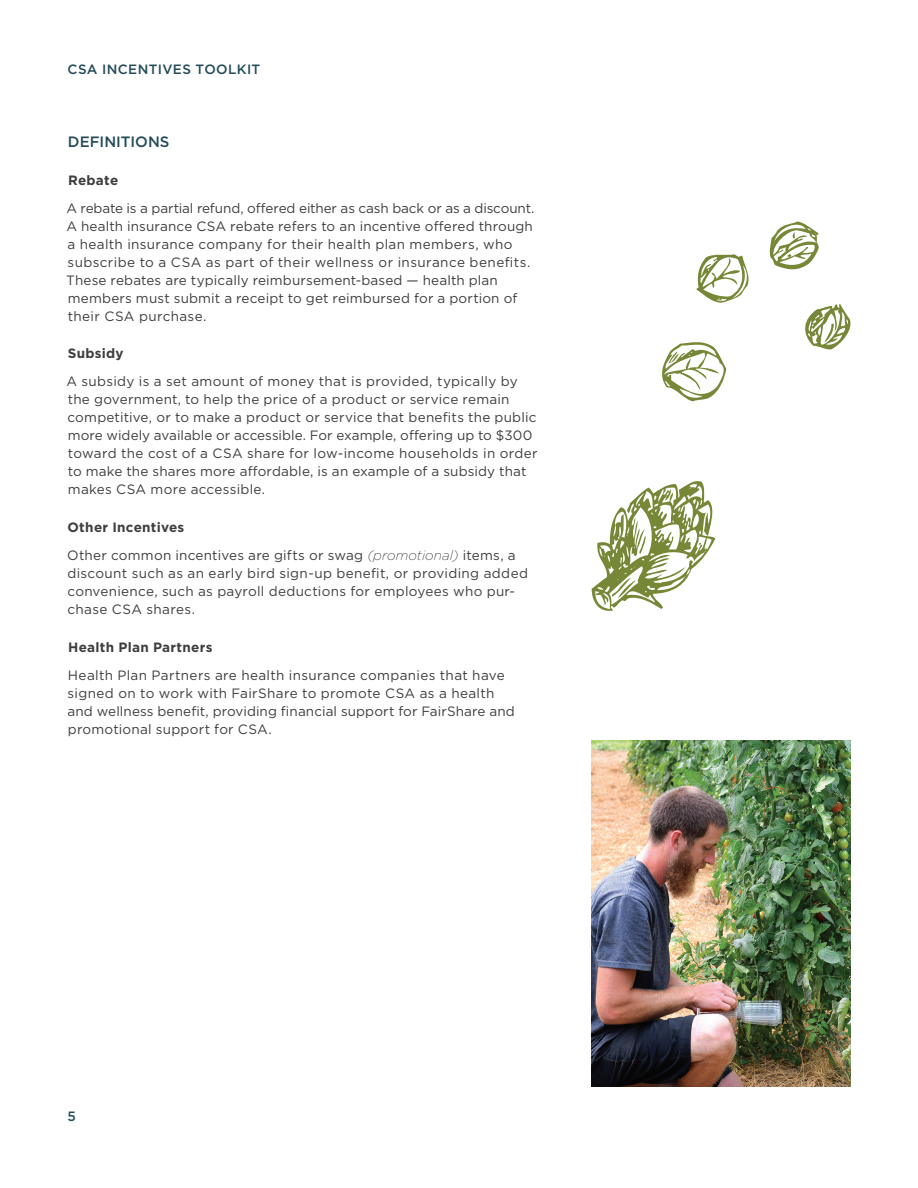
<style>
.page{position:relative;width:918px;height:1188px;background:#fff}
.page>*{position:absolute;margin:0;border:0;box-sizing:border-box;transform-origin:0 0}
.t1{font:500 15px "Gotham";letter-spacing:.005em;color:#234b59}
.t2{font:13.5px/18px "Gotham";letter-spacing:.015em;color:#3e3e3f}
.t3{font:700 13.5px "Gotham";letter-spacing:.02em;color:#3e3e3f}
.t4{font:500 13.5px "Gotham";letter-spacing:.03em;color:#234b59}
.s1{font-weight:700}
.s2{font-weight:200;font-style:italic;color:#231f20}
</style>
<div class="page">
<img style="left:592px;top:741px;width:258px;height:346px">
<svg style="left:769px;top:221px;width:50px;height:49px"></svg>
<svg style="left:805px;top:304px;width:46px;height:46px"></svg>
<svg style="left:697px;top:254px;width:52px;height:49px"></svg>
<svg style="left:662px;top:342px;width:65px;height:60px"></svg>
<svg style="left:592px;top:481px;width:124px;height:130px"></svg>
<p class="t4" style="left:68px;top:61px;width:194px">CSA INCENTIVES TOOLKIT</p>
<p class="t1" style="left:68px;top:132px;width:103px">DEFINITIONS</p>
<p class="t3" style="left:68px;top:171px;width:52px">Rebate</p>
<p class="t2" style="left:66px;top:199px;width:470px">A rebate is a partial refund, offered either as cash back or as a discount.<br>A health insurance CSA rebate refers to an incentive offered through a health insurance company for their health plan members, who subscribe to a CSA as part of their wellness or insurance benefits.<br>These rebates are typically reimbursement-based — health plan members must submit a receipt to get reimbursed for a portion of their CSA purchase.</p>
<p class="t3" style="left:68px;top:345px;width:57px">Subsidy</p>
<p class="t2" style="left:66px;top:372px;width:473px">A subsidy is a set amount of money that is provided, typically by the government, to help the price of a product or service remain competitive, or to make a product or service that benefits the public more widely available or accessible. For example, offering up to $300 toward the cost of a CSA share for low-income households in order to make the shares more affordable, is an example of a subsidy that makes CSA more accessible.</p>
<p class="t2" style="left:67px;top:513px;width:450px;line-height:28px"><span class="s1">Other Incentives<br></span>Other common incentives are gifts or swag <span class="s2">(promotional)</span> items, a</p>
<p class="t2" style="left:67px;top:564px;width:462px">discount such as an early bird sign-up benefit, or providing added convenience, such as payroll deductions for employees who pur&shy;chase CSA shares.</p>
<p class="t3" style="left:68px;top:638px;width:146px">Health Plan Partners</p>
<p class="t2" style="left:68px;top:666px;width:449px">Health Plan Partners are health insurance companies that have signed on to work with FairShare to promote CSA as a health and wellness benefit, providing financial support for FairShare and promotional support for CSA.</p>
<p class="t4" style="left:68px;top:1107px;width:10px">5</p>
</div>
